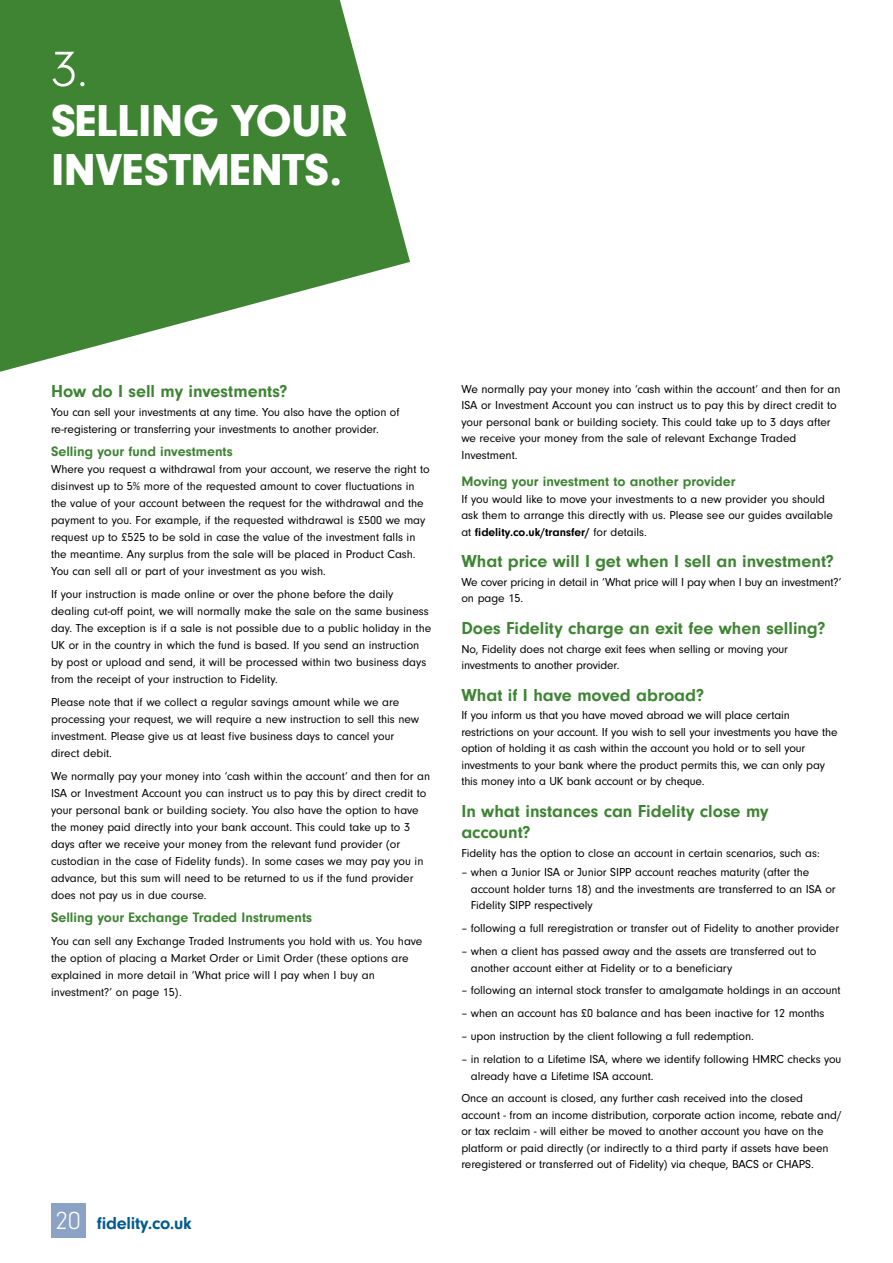
<style>
.page{position:relative;width:893px;height:1263px;background:#fff}
.page>*{position:absolute;margin:0;border:0;box-sizing:border-box;transform-origin:0 0}
.t1{font:300 52.5px "Neuzeit Gro";color:#fff}
.t2{font:900 46.35px/49.7px "Neuzeit Gro";letter-spacing:-.01em;color:#fff}
.t3{font:700 18px/21px "Neuzeit Gro";color:#3e8433}
.t4{font:700 18px "Neuzeit Gro";letter-spacing:-.015em;color:#00598f}
.t5{font:700 14.25px "Neuzeit Gro";color:#3e8433}
.t6{font:12px/17px "Neuzeit Gro";letter-spacing:-.005em;color:#000}
.s1{font-weight:300;font-size:26.1px;color:#fff}
.s2{font-weight:700}
</style>
<div class="page">
<div style="left:51px;top:1203px;width:34px;height:34px;background:#8ba2c5"></div>
<svg style="left:0;top:0;width:410px;height:372px;fill:#3e8433"></svg>
<h1 class="t1" style="left:51px;top:41px;width:39px">3.</h1>
<h2 class="t2" style="left:51px;top:96px;width:299px">SELLING YOUR<br>INVESTMENTS.</h2>
<h3 class="t3" style="left:51px;top:381px;width:238px">How do I sell my investments?</h3>
<p class="t6" style="left:51px;top:404px;width:350px">You can sell your investments at any time. You also have the option of re-registering or transferring your investments to another provider.</p>
<p class="t5" style="left:51px;top:443px;width:183px">Selling your fund investments</p>
<p class="t6" style="left:51px;top:461px;width:380px">Where you request a withdrawal from your account, we reserve the right to disinvest up to 5% more of the requested amount to cover fluctuations in the value of your account between the request for the withdrawal and the payment to you. For example, if the requested withdrawal is £500 we may request up to £525 to be sold in case the value of the investment falls in the meantime. Any surplus from the sale will be placed in Product Cash.<br>You can sell all or part of your investment as you wish.</p>
<p class="t6" style="left:51px;top:586px;width:382px">If your instruction is made online or over the phone before the daily dealing cut-off point, we will normally make the sale on the same business day. The exception is if a sale is not possible due to a public holiday in the UK or in the country in which the fund is based. If you send an instruction by post or upload and send, it will be processed within two business days from the receipt of your instruction to Fidelity.</p>
<p class="t6" style="left:51px;top:694px;width:370px">Please note that if we collect a regular savings amount while we are processing your request, we will require a new instruction to sell this new investment. Please give us at least five business days to cancel your direct debit.</p>
<p class="t6" style="left:51px;top:768px;width:381px">We normally pay your money into ‘cash within the account’ and then for an ISA or Investment Account you can instruct us to pay this by direct credit to your personal bank or building society. You also have the option to have the money paid directly into your bank account. This could take up to 3 days after we receive your money from the relevant fund provider (or custodian in the case of Fidelity funds). In some cases we may pay you in advance, but this sum will need to be returned to us if the fund provider does not pay us in due course.</p>
<p class="t5" style="left:51px;top:909px;width:263px">Selling your Exchange Traded Instruments</p>
<p class="t6" style="left:51px;top:933px;width:373px">You can sell any Exchange Traded Instruments you hold with us. You have the option of placing a Market Order or Limit Order (these options are explained in more detail in ‘What price will I pay when I buy an investment?’ on page 15).</p>
<h3 class="t4" style="left:55px;top:1213px;width:138px"><span class="s1">20</span> fidelity.co.uk</h3>
<p class="t6" style="left:461px;top:381px;width:381px;line-height:16.5px">We normally pay your money into ‘cash within the account’ and then for an ISA or Investment Account you can instruct us to pay this by direct credit to your personal bank or building society. This could take up to 3 days after we receive your money from the sale of relevant Exchange Traded Investment.</p>
<p class="t5" style="left:461px;top:473px;width:276px">Moving your investment to another provider</p>
<p class="t6" style="left:461px;top:490px;width:373px;line-height:16.5px">If you would like to move your investments to a new provider you should ask them to arrange this directly with us. Please see our guides available at <span class="s2">fidelity.co.uk/transfer/</span> for details.</p>
<h3 class="t3" style="left:461px;top:551px;width:374px">What price will I get when I sell an investment?</h3>
<p class="t6" style="left:461px;top:574px;width:381px;line-height:16.5px">We cover pricing in detail in ‘What price will I pay when I buy an investment?’ on page 15.</p>
<h3 class="t3" style="left:461px;top:618px;width:366px">Does Fidelity charge an exit fee when selling?</h3>
<p class="t6" style="left:461px;top:640px;width:328px;line-height:16.5px">No, Fidelity does not charge exit fees when selling or moving your investments to another provider.</p>
<h3 class="t3" style="left:461px;top:684px;width:244px">What if I have moved abroad?</h3>
<p class="t6" style="left:461px;top:707px;width:378px;line-height:16.5px">If you inform us that you have moved abroad we will place certain restrictions on your account. If you wish to sell your investments you have the option of holding it as cash within the account you hold or to sell your investments to your bank where the product permits this, we can only pay this money into a UK bank account or by cheque.</p>
<h3 class="t3" style="left:461px;top:801px;width:309px">In what instances can Fidelity close my account?</h3>
<p class="t6" style="left:461px;top:844px;width:360px">Fidelity has the option to close an account in certain scenarios, such as:</p>
<p class="t6" style="left:471px;top:864px;width:366px;line-height:16.5px;text-indent:-9px">– when a Junior ISA or Junior SIPP account reaches maturity (after the account holder turns 18) and the investments are transferred to an ISA or<br>Fidelity SIPP respectively</p>
<p class="t6" style="left:461px;top:920px;width:379px">– following a full reregistration or transfer out of Fidelity to another provider</p>
<p class="t6" style="left:471px;top:943px;width:347px;line-height:16.5px;text-indent:-9px">– when a client has passed away and the assets are transferred out to another account either at Fidelity or to a beneficiary</p>
<p class="t6" style="left:461px;top:982px;width:381px">– following an internal stock transfer to amalgamate holdings in an account</p>
<p class="t6" style="left:461px;top:1005px;width:365px">– when an account has £0 balance and has been inactive for 12 months</p>
<p class="t6" style="left:461px;top:1028px;width:294px">– upon instruction by the client following a full redemption.</p>
<p class="t6" style="left:471px;top:1051px;width:372px;line-height:16.5px;text-indent:-9px">– in relation to a Lifetime ISA, where we identify following HMRC checks you already have a Lifetime ISA account.</p>
<p class="t6" style="left:461px;top:1090px;width:382px;line-height:16.5px">Once an account is closed, any further cash received into the closed account - from an income distribution, corporate action income, rebate and/ or tax reclaim - will either be moved to another account you have on the platform or paid directly (or indirectly to a third party if assets have been reregistered or transferred out of Fidelity) via cheque, BACS or CHAPS.</p>
</div>
